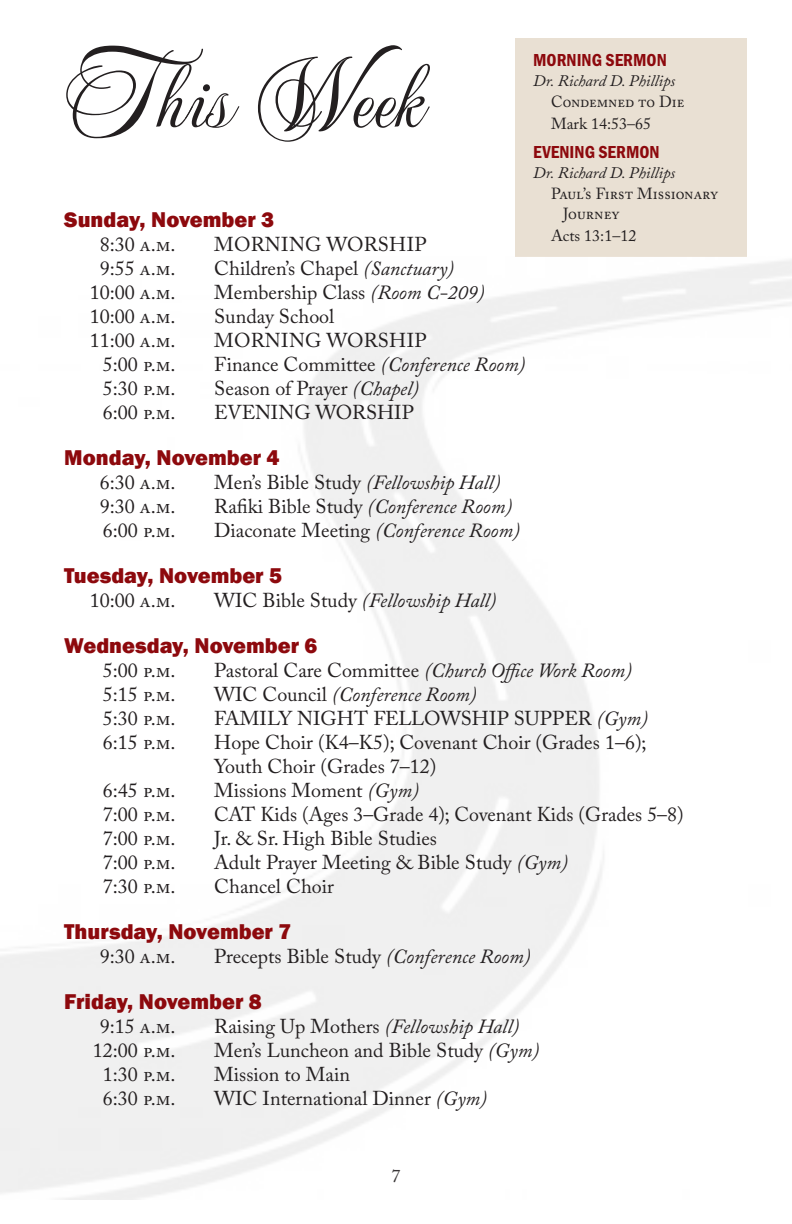
<style>
.page{position:relative;width:792px;height:1224px;background:#fff}
.page>*{position:absolute;margin:0;border:0;box-sizing:border-box;transform-origin:0 0}
.t1{font:96px "Mea Culpa";color:#231f20}
.date{font:800 22px "Franklin Gothic";color:#8d090d}
.t2{font:20px/24px "Adobe Caslon Pro";color:#231f20}
.t3{font:italic 20px "Adobe Caslon Pro";color:#231f20}
.t4{font:18px "Franklin Gothic URW Con Dem";color:#8d090d}
.t5{font:18px "Adobe Caslon Pro";color:#231f20}
.t6{font:16px/20px "Adobe Caslon Pro";color:#231f20}
.t7{font:italic 16px "Adobe Caslon Pro";color:#231f20}
.s1{font-style:italic}
.s2{font-style:normal}
</style>
<div class="page">
<div style="left:515px;top:39px;width:232px;height:218px;background:#e9e0d3"></div>
<p class="t1" style="left:64px;top:38px;width:359px">This Week</p>
<p class="t4" style="left:533px;top:48px;width:135px">MORNING SERMON</p>
<p class="t7" style="left:533px;top:71px;width:144px">Dr. Richard D. Phillips</p>
<p class="t6" style="left:551px;top:92px;width:135px">Condemned to Die</p>
<p class="t6" style="left:551px;top:113px;width:101px">Mark 14:53–65</p>
<p class="t4" style="left:533px;top:140px;width:128px">EVENING SERMON</p>
<p class="t7" style="left:533px;top:163px;width:144px">Dr. Richard D. Phillips</p>
<p class="t6" style="left:563px;top:184px;width:156px;text-indent:-12px">Paul’s First Missionary<br>Journey</p>
<p class="t6" style="left:551px;top:225px;width:87px">Acts 13:1–12</p>
<p class="date" style="left:64px;top:205px;width:211px">Sunday, November 3</p>
<p class="t2" style="left:100px;top:232px;width:77px">8:30 a.m.</p>
<p class="t2" style="left:214px;top:232px;width:214px">MORNING WORSHIP</p>
<p class="t2" style="left:100px;top:256px;width:77px">9:55 a.m.</p>
<p class="t2" style="left:214px;top:256px;width:241px">Children’s Chapel <span class="s1">(Sanctuary)</span></p>
<p class="t2" style="left:90px;top:280px;width:87px">10:00 a.m.</p>
<p class="t2" style="left:214px;top:280px;width:272px">Membership Class <span class="s1">(Room C-209)</span></p>
<p class="t2" style="left:90px;top:304px;width:87px">10:00 a.m.</p>
<p class="t2" style="left:214px;top:304px;width:122px">Sunday School</p>
<p class="t2" style="left:90px;top:328px;width:87px">11:00 a.m.</p>
<p class="t2" style="left:214px;top:328px;width:214px">MORNING WORSHIP</p>
<p class="t2" style="left:103px;top:352px;width:74px">5:00 p.m.</p>
<p class="t2" style="left:214px;top:352px;width:313px">Finance Committee <span class="s1">(Conference Room)</span></p>
<p class="t2" style="left:103px;top:376px;width:74px">5:30 p.m.</p>
<p class="t2" style="left:214px;top:376px;width:206px">Season of Prayer <span class="s1">(Chapel)</span></p>
<p class="t2" style="left:103px;top:400px;width:74px">6:00 p.m.</p>
<p class="t2" style="left:214px;top:400px;width:201px">EVENING WORSHIP</p>
<p class="date" style="left:64px;top:443px;width:217px">Monday, November 4</p>
<p class="t2" style="left:100px;top:470px;width:77px">6:30 a.m.</p>
<p class="t3" style="left:214px;top:470px;width:288px"><span class="s2">Men’s Bible Study</span> (Fellowship Hall)</p>
<p class="t2" style="left:100px;top:494px;width:77px">9:30 a.m.</p>
<p class="t2" style="left:214px;top:494px;width:299px">Rafiki Bible Study <span class="s1">(Conference Room)</span></p>
<p class="t2" style="left:103px;top:518px;width:74px">6:00 p.m.</p>
<p class="t2" style="left:214px;top:518px;width:307px">Diaconate Meeting <span class="s1">(Conference Room)</span></p>
<p class="date" style="left:64px;top:561px;width:219px">Tuesday, November 5</p>
<p class="t2" style="left:90px;top:588px;width:87px">10:00 a.m.</p>
<p class="t3" style="left:214px;top:588px;width:284px"><span class="s2">WIC Bible Study</span> (Fellowship Hall)</p>
<p class="date" style="left:64px;top:631px;width:255px">Wednesday, November 6</p>
<p class="t2" style="left:103px;top:658px;width:74px">5:00 p.m.</p>
<p class="t3" style="left:214px;top:658px;width:419px"><span class="s2">Pastoral Care Committee</span> (Church Office Work Room)</p>
<p class="t2" style="left:103px;top:682px;width:74px">5:15 p.m.</p>
<p class="t3" style="left:214px;top:682px;width:264px"><span class="s2">WIC Council</span> (Conference Room)</p>
<p class="t2" style="left:103px;top:706px;width:74px">5:30 p.m.</p>
<p class="t2" style="left:214px;top:706px;width:435px">FAMILY NIGHT FELLOWSHIP SUPPER <span class="s1">(Gym)</span></p>
<p class="t2" style="left:103px;top:730px;width:74px">6:15 p.m.</p>
<p class="t2" style="left:214px;top:730px;width:434px">Hope Choir (K4–K5); Covenant Choir (Grades 1–6);<br>Youth Choir (Grades 7–12)</p>
<p class="t2" style="left:103px;top:778px;width:74px">6:45 p.m.</p>
<p class="t2" style="left:214px;top:778px;width:206px">Missions Moment <span class="s1">(Gym)</span></p>
<p class="t2" style="left:103px;top:802px;width:74px">7:00 p.m.</p>
<p class="t2" style="left:214px;top:802px;width:471px">CAT Kids (Ages 3–Grade 4); Covenant Kids (Grades 5–8)</p>
<p class="t2" style="left:103px;top:826px;width:74px">7:00 p.m.</p>
<p class="t2" style="left:214px;top:826px;width:224px">Jr. &amp; Sr. High Bible Studies</p>
<p class="t2" style="left:103px;top:850px;width:74px">7:00 p.m.</p>
<p class="t2" style="left:214px;top:850px;width:355px">Adult Prayer Meeting &amp; Bible Study <span class="s1">(Gym)</span></p>
<p class="t2" style="left:103px;top:874px;width:74px">7:30 p.m.</p>
<p class="t2" style="left:214px;top:874px;width:121px">Chancel Choir</p>
<p class="date" style="left:64px;top:917px;width:229px">Thursday, November 7</p>
<p class="t2" style="left:100px;top:944px;width:77px">9:30 a.m.</p>
<p class="t2" style="left:214px;top:944px;width:318px">Precepts Bible Study <span class="s1">(Conference Room)</span></p>
<p class="date" style="left:64px;top:987px;width:199px">Friday, November 8</p>
<p class="t2" style="left:100px;top:1014px;width:77px">9:15 a.m.</p>
<p class="t2" style="left:214px;top:1014px;width:306px">Raising Up Mothers <span class="s1">(Fellowship Hall)</span></p>
<p class="t2" style="left:93px;top:1038px;width:84px">12:00 p.m.</p>
<p class="t2" style="left:214px;top:1038px;width:326px">Men’s Luncheon and Bible Study <span class="s1">(Gym)</span></p>
<p class="t2" style="left:103px;top:1062px;width:74px">1:30 p.m.</p>
<p class="t2" style="left:214px;top:1062px;width:137px">Mission to Main</p>
<p class="t2" style="left:103px;top:1086px;width:74px">6:30 p.m.</p>
<p class="t2" style="left:214px;top:1086px;width:274px">WIC International Dinner <span class="s1">(Gym)</span></p>
<p class="t5" style="left:392px;top:1166px;width:10px">7</p>
</div>
